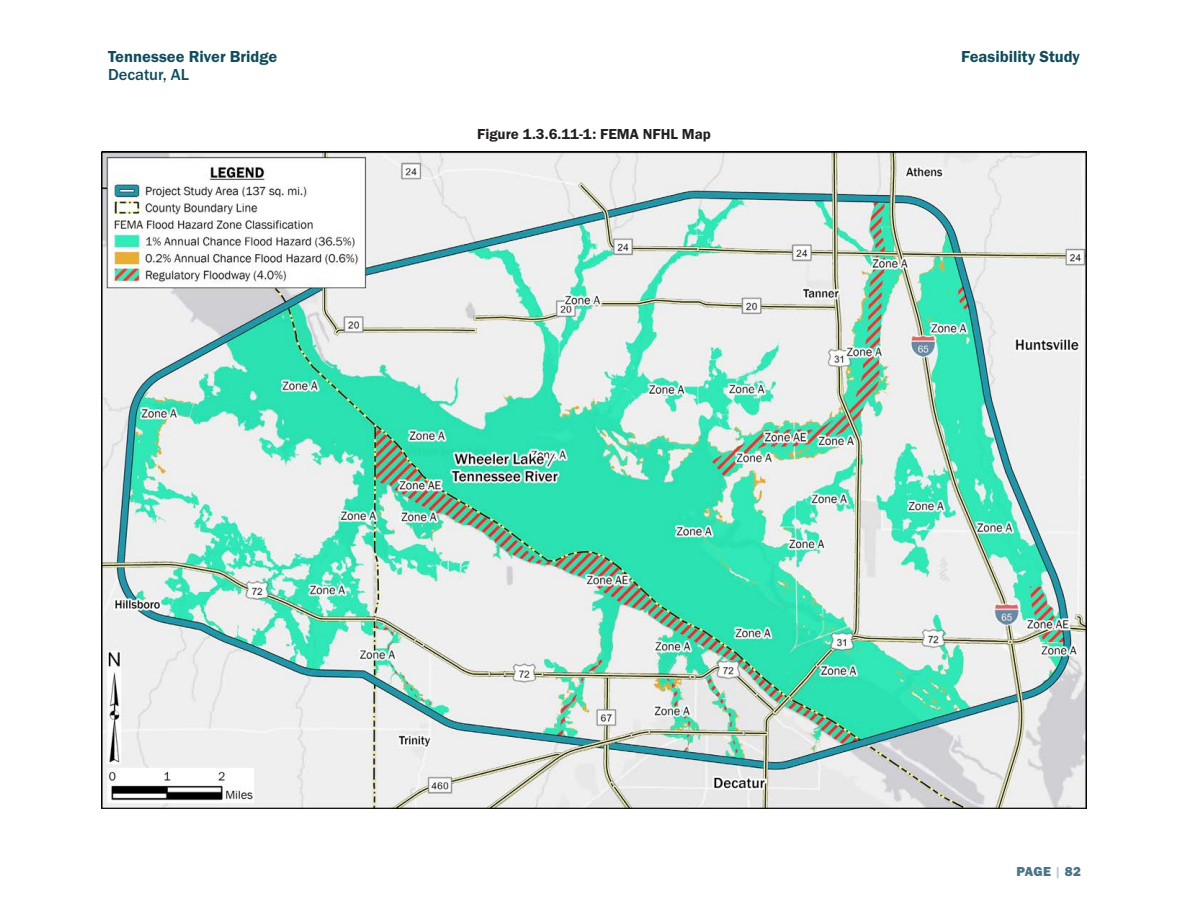
<style>
.page{position:relative;width:1188px;height:918px;background:#fff}
.page>*{position:absolute;margin:0;border:0;box-sizing:border-box;transform-origin:0 0}
.t1{font:16.5px "Franklin Gothic URW Dem";color:#0f4c5c}
.t2{font:500 16.5px "Franklin Gothic URW";color:#0f4c5c}
.cp{font:15px "Franklin Gothic URW Dem";color:#231f20}
.t3{font:13.5px "Franklin Gothic URW Hea";letter-spacing:.01em;color:#49748a}
.s1{font-family:"Franklin Gothic URW Dem";color:#becdd6}
</style>
<div class="page">
<img style="left:102px;top:151px;width:984px;height:658px">
<p class="t1" style="left:108px;top:46px;width:171px">Tennessee River Bridge</p>
<p class="t2" style="left:108px;top:64px;width:83px">Decatur, AL</p>
<p class="cp" style="left:477px;top:124px;width:235px">Figure 1.3.6.11-1: FEMA NFHL Map</p>
<p class="t1" style="left:961px;top:46px;width:120px">Feasibility Study</p>
<p class="t3" style="left:1016px;top:863px;width:66px">PAGE <span class="s1">|</span> 82</p>
</div>
